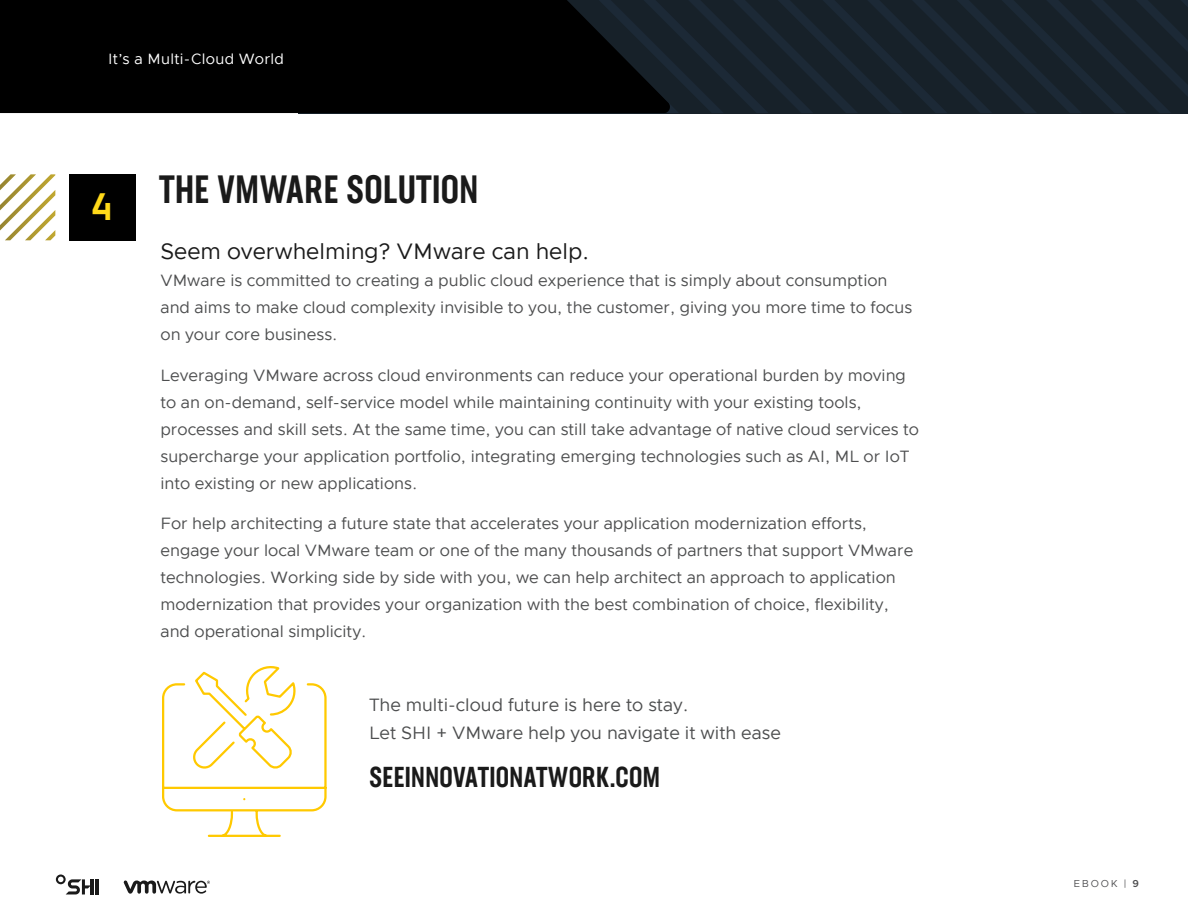
<style>
.page{position:relative;width:1188px;height:918px;background:#fff}
.page>*{position:absolute;margin:0;border:0;box-sizing:border-box;transform-origin:0 0}
.t1{font:500 39px "Neusa Next Std Compact";letter-spacing:.01em;color:#1a1a1a}
.t2{font:500 37.8px "Neusa Next Std";color:#ffd919}
.t3{font:500 28.5px "Neusa Next Std Compact";letter-spacing:.01em;color:#1a1a1a}
.t4{font:22.5px "Metropolis";color:#1a1a1a}
.t5{font:18px/28.5px "Metropolis";color:#4d4e4f}
.t6{font:16.5px/27px "Metropolis";color:#4d4e4f}
.t7{font:15px "Metropolis";letter-spacing:.02em;color:#fff}
.t8{font:10.2px "Metropolis";letter-spacing:.17em;color:#4d4d4f}
.s1{font-weight:600}
</style>
<div class="page">
<svg style="left:672px;top:0;width:516px;height:113px;background:#18232c"></svg>
<svg style="left:0;top:0;width:672px;height:113px;background:#010203"></svg>
<svg style="left:123px;top:880px;width:87px;height:14px"></svg>
<hr style="left:96px;top:879px;width:3px;height:15px;background:#1a1a1a">
<svg style="left:56px;top:874px;width:35px;height:20px"></svg>
<hr style="left:91px;top:879px;width:3px;height:15px;background:#1a1a1a">
<svg style="left:162px;top:666px;width:165px;height:171px"></svg>
<div style="left:69px;top:174px;width:67px;height:67px;background:#000"></div>
<svg style="left:0;top:174px;width:55px;height:66px"></svg>
<p class="t7" style="left:108px;top:50px;width:178px">It’s a Multi-Cloud World</p>
<h2 class="t2" style="left:91px;top:183px;width:23px">4</h2>
<h1 class="t1" style="left:159px;top:164px;width:321px">THE VMWARE SOLUTION</h1>
<h3 class="t4" style="left:160px;top:238px;width:431px">Seem overwhelming? VMware can help.</h3>
<p class="t6" style="left:160px;top:267px;width:753px">VMware is committed to creating a public cloud experience that is simply about consumption and aims to make cloud complexity invisible to you, the customer, giving you more time to focus on your core business.</p>
<p class="t6" style="left:160px;top:362px;width:760px">Leveraging VMware across cloud environments can reduce your operational burden by moving to an on-demand, self-service model while maintaining continuity with your existing tools, processes and skill sets. At the same time, you can still take advantage of native cloud services to supercharge your application portfolio, integrating emerging technologies such as AI, ML or IoT into existing or new applications.</p>
<p class="t6" style="left:160px;top:510px;width:754px">For help architecting a future state that accelerates your application modernization efforts, engage your local VMware team or one of the many thousands of partners that support VMware technologies. Working side by side with you, we can help architect an approach to application modernization that provides your organization with the best combination of choice, flexibility, and operational simplicity.</p>
<p class="t5" style="left:369px;top:690px;width:413px">The multi-cloud future is here to stay.<br>Let SHI + VMware help you navigate it with ease</p>
<h3 class="t3" style="left:369px;top:759px;width:292px">SEEINNOVATIONATWORK.COM</h3>
<p class="t8" style="left:1074px;top:877px;width:67px">EBOOK | <span class="s1">9</span></p>
</div>
